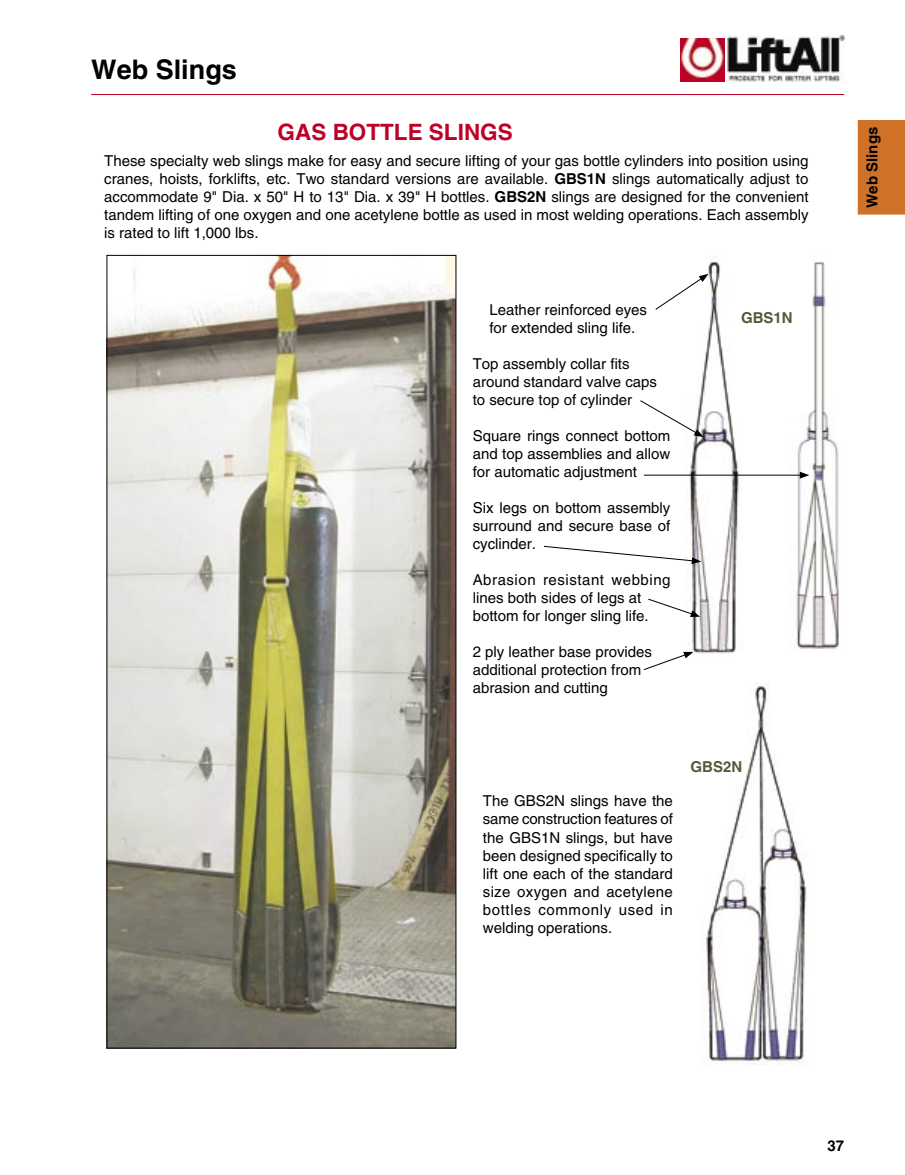
<style>
.page{position:relative;width:905px;height:1175px;background:#fff}
.page>*{position:absolute;margin:0;border:0;box-sizing:border-box;transform-origin:0 0}
.t1{font:700 27px "Helvetica LT Std";color:#000}
.toppers{font:700 22.5px "Helvetica LT Std";color:#be0027}
.Body_text{font:15px/18px "Helvetica LT Std";color:#000;text-align:justify}
.Body_text-2{font:15px/18px "Helvetica LT Std";letter-spacing:.035em;color:#000}
.t2{font:700 15px "Helvetica LT Std";color:#000}
.Subhead_2{font:700 15px "Helvetica LT Std";color:#545939}
.s1{font-weight:700}
</style>
<div class="page">
<hr style="left:91px;top:94px;width:753px;height:1px;background:#be0027">
<div style="left:857px;top:120px;width:47px;height:94px;background:#cf7127"></div>
<img style="left:680px;top:38px;width:45px;height:44px">
<img style="left:727px;top:35px;width:117px;height:47px">
<img style="left:685px;top:255px;width:57px;height:399px">
<img style="left:789px;top:261px;width:50px;height:390px">
<img style="left:706px;top:685px;width:101px;height:379px">
<svg style="left:655px;top:274px;width:53px;height:36px"></svg>
<svg style="left:640px;top:399px;width:63px;height:38px"></svg>
<hr style="left:644px;top:475px;width:158px;height:1px;background:#000">
<svg style="left:799px;top:472px;width:10px;height:6px"></svg>
<svg style="left:544px;top:545px;width:157px;height:19px"></svg>
<svg style="left:648px;top:598px;width:52px;height:19px"></svg>
<svg style="left:643px;top:652px;width:50px;height:18px"></svg>
<img style="left:109px;top:257px;width:345px;height:789px">
<p class="t1" style="left:91px;top:53px;width:147px">Web Slings</p>
<p class="toppers" style="left:277px;top:119px;width:237px">GAS BOTTLE SLINGS</p>
<p class="Body_text" style="left:104px;top:152px;width:705px">These specialty web slings make for easy and secure lifting of your gas bottle cylinders into position using cranes, hoists, forklifts, etc. Two standard versions are available. <span class="s1">GBS1N</span> slings automatically adjust to accommodate 9" Dia. x 50" H to 13" Dia. x 39" H bottles. <span class="s1">GBS2N</span> slings are designed for the convenient tandem lifting of one oxygen and one acetylene bottle as used in most welding operations. Each assembly is rated to lift 1,000 lbs.</p>
<p class="Body_text" style="left:489px;top:301px;width:159px">Leather reinforced eyes for extended sling life.</p>
<p class="Body_text" style="left:472px;top:355px;width:158px">Top assembly collar fits</p>
<p class="Body_text" style="left:472px;top:373px;width:186px">around standard valve caps</p>
<p class="Body_text" style="left:472px;top:391px;width:161px">to secure top of cylinder</p>
<p class="Body_text" style="left:472px;top:427px;width:199px">Square rings connect bottom and top assemblies and allow for automatic adjustment</p>
<p class="Body_text" style="left:472px;top:499px;width:199px">Six legs on bottom assembly surround and secure base of cyclinder.</p>
<p class="Body_text-2" style="left:472px;top:571px;width:199px">Abrasion resistant webbing lines both sides of legs at</p>
<p class="Body_text" style="left:472px;top:607px;width:177px">bottom for longer sling life.</p>
<p class="Body_text" style="left:472px;top:643px;width:181px">2 ply leather base provides</p>
<p class="Body_text" style="left:472px;top:661px;width:170px">additional protection from</p>
<p class="Body_text" style="left:472px;top:679px;width:137px">abrasion and cutting</p>
<p class="Subhead_2" style="left:741px;top:308px;width:53px">GBS1N</p>
<p class="Body_text" style="left:483px;top:792px;width:191px">The GBS2N slings have the same construction features of the GBS1N slings, but have been designed specifically to lift one each of the standard size oxygen and acetylene bottles commonly used in welding operations.</p>
<p class="Subhead_2" style="left:690px;top:757px;width:53px">GBS2N</p>
<p class="t2" style="left:863px;top:208px;width:82px;rotate:-90deg">Web Slings</p>
<p class="t2" style="left:827px;top:1136px;width:18px">37</p>
</div>
